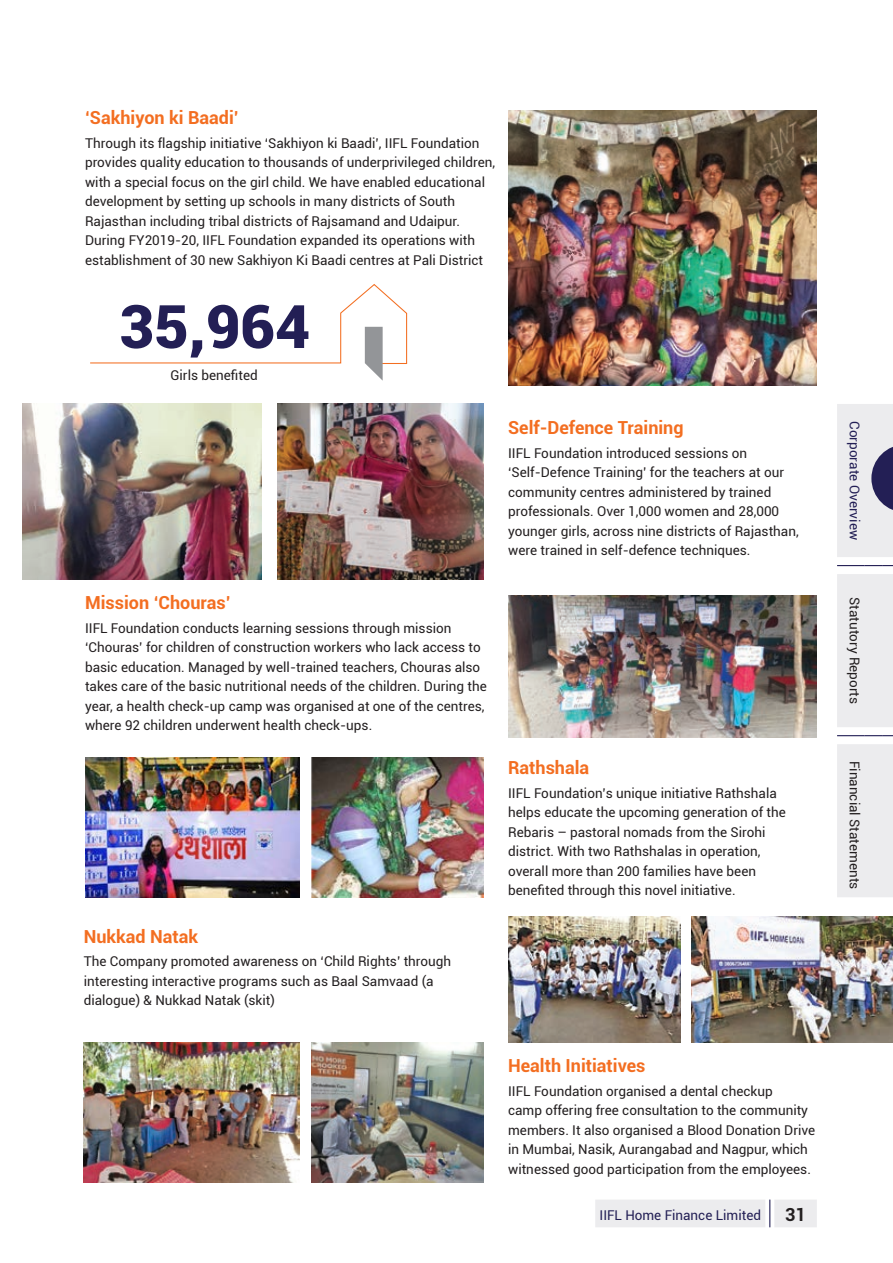
<style>
.page{position:relative;width:893px;height:1263px;background:#fff}
.page>*{position:absolute;margin:0;border:0;box-sizing:border-box;transform-origin:0 0}
.t1{font:900 60px "Roboto";color:#231f55}
.t2{font:700 18px "Roboto";color:#f36e21}
.t3{font:700 18px "Roboto";color:#231f20}
.t4{font:13.5px/19.5px "Roboto";color:#231f20}
.t5{font:13.5px "Roboto";color:#231f55}
</style>
<div class="page">
<img style="left:508px;top:111px;width:308px;height:274px">
<img style="left:83px;top:1042px;width:217px;height:140px">
<img style="left:311px;top:1042px;width:172px;height:140px">
<img style="left:85px;top:757px;width:215px;height:140px">
<img style="left:311px;top:757px;width:172px;height:140px">
<img style="left:692px;top:916px;width:201px;height:126px">
<img style="left:508px;top:916px;width:172px;height:126px">
<img style="left:508px;top:595px;width:308px;height:143px">
<img style="left:23px;top:404px;width:238px;height:175px">
<img style="left:277px;top:404px;width:206px;height:175px">
<svg style="left:90px;top:284px;width:318px;height:97px"></svg>
<svg style="left:837px;top:404px;width:56px;height:493px;background:#e5e5e9"></svg>
<svg style="left:595px;top:1199px;width:222px;height:28px;background:#ececee"></svg>
<h2 class="t2" style="left:85px;top:105px;width:155px">‘Sakhiyon ki Baadi’</h2>
<p class="t4" style="left:85px;top:133px;width:412px">Through its flagship initiative ‘Sakhiyon ki Baadi’, IIFL Foundation provides quality education to thousands of underprivileged children, with a special focus on the girl child. We have enabled educational development by setting up schools in many districts of South Rajasthan including tribal districts of Rajsamand and Udaipur.<br>During FY2019-20, IIFL Foundation expanded its operations with establishment of 30 new Sakhiyon Ki Baadi centres at Pali District</p>
<h1 class="t1" style="left:119px;top:284px;width:192px">35,964</h1>
<p class="t4" style="left:170px;top:365px;width:89px">Girls benefited</p>
<h2 class="t2" style="left:85px;top:590px;width:147px">Mission ‘Chouras’</h2>
<p class="t4" style="left:85px;top:618px;width:403px">IIFL Foundation conducts learning sessions through mission ‘Chouras’ for children of construction workers who lack access to basic education. Managed by well-trained teachers, Chouras also takes care of the basic nutritional needs of the children. During the year, a health check-up camp was organised at one of the centres, where 92 children underwent health check-ups.</p>
<h2 class="t2" style="left:84px;top:923px;width:116px">Nukkad Natak</h2>
<p class="t4" style="left:84px;top:951px;width:369px">The Company promoted awareness on ‘Child Rights’ through interesting interactive programs such as Baal Samvaad (a dialogue) &amp; Nukkad Natak (skit)</p>
<h2 class="t2" style="left:508px;top:415px;width:177px">Self-Defence Training</h2>
<p class="t4" style="left:508px;top:443px;width:292px">IIFL Foundation introduced sessions on ‘Self-Defence Training’ for the teachers at our community centres administered by trained professionals. Over 1,000 women and 28,000 younger girls, across nine districts of Rajasthan, were trained in self-defence techniques.</p>
<h2 class="t2" style="left:508px;top:755px;width:83px">Rathshala</h2>
<p class="t4" style="left:508px;top:782px;width:279px">IIFL Foundation’s unique initiative Rathshala helps educate the upcoming generation of the Rebaris – pastoral nomads from the Sirohi district. With two Rathshalas in operation, overall more than 200 families have been benefited through this novel initiative.</p>
<h2 class="t2" style="left:508px;top:1053px;width:139px">Health Initiatives</h2>
<p class="t4" style="left:508px;top:1081px;width:309px">IIFL Foundation organised a dental checkup<br>camp offering free consultation to the community members. It also organised a Blood Donation Drive in Mumbai, Nasik, Aurangabad and Nagpur, which witnessed good participation from the employees.</p>
<p class="t5" style="left:599px;top:1205px;width:163px">IIFL Home Finance Limited</p>
<h2 class="t3" style="left:785px;top:1202px;width:22px">31</h2>
<p class="t5" style="left:864px;top:421px;width:120px;rotate:90deg">Corporate Overview</p>
<p class="t4" style="left:865px;top:597px;width:108px;rotate:90deg">Statutory Reports</p>
<p class="t4" style="left:865px;top:761px;width:130px;rotate:90deg">Financial Statements</p>
</div>
